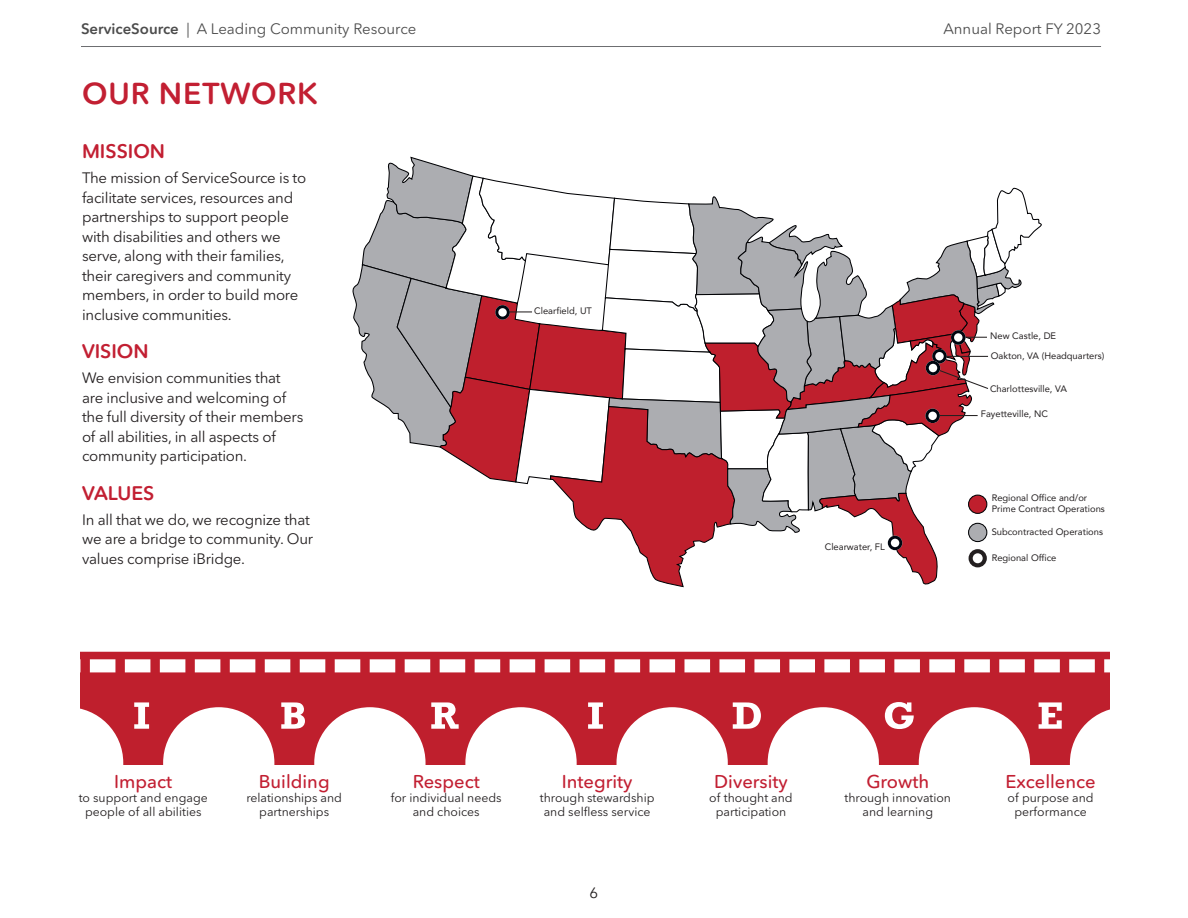
<style>
.page{position:relative;width:1188px;height:918px;background:#fff}
.page>*{position:absolute;margin:0;border:0;box-sizing:border-box;transform-origin:0 0}
.t1{font:600 30px "Avenir Next Rounded Pro";letter-spacing:.03em;color:#c21f32}
.t2{font:600 19.5px "Avenir Next Rounded Pro";color:#c21f32}
.t3{font:500 18.45px "Avenir Next Rounded Pro";color:#c21f32}
.t4{font:15px/19.5px "Avenir Next Rounded Pro";letter-spacing:-.015em;color:#231f20}
.t5{font:15px "Avenir Next Rounded Pro";color:#4c4c4c}
.t6{font:12.3px/14.2px "Avenir Next Rounded Pro";color:#231f20;text-align:center}
.t7{font:9.3px/11.2px "Avenir";color:#231f20}
.s1{font-weight:600}
</style>
<div class="page">
<svg style="left:353px;top:156px;width:689px;height:431px"></svg>
<svg style="left:80px;top:652px;width:1030px;height:113px;fill:#bf1f2d"></svg>
<svg style="left:134px;top:702px;width:15px;height:27px"></svg>
<svg style="left:281px;top:702px;width:24px;height:27px"></svg>
<svg style="left:431px;top:702px;width:28px;height:27px"></svg>
<svg style="left:588px;top:702px;width:15px;height:27px"></svg>
<svg style="left:1039px;top:702px;width:23px;height:27px"></svg>
<svg style="left:885px;top:702px;width:29px;height:27px"></svg>
<svg style="left:733px;top:702px;width:28px;height:27px"></svg>
<hr style="left:81px;top:46px;width:1020px;height:1px;background:#6c6d70">
<p class="t5" style="left:81px;top:20px;width:337px"><span class="s1">ServiceSource</span> | A Leading Community Resource</p>
<p class="t5" style="left:943px;top:20px;width:159px">Annual Report FY 2023</p>
<h1 class="t1" style="left:82px;top:75px;width:237px">OUR NETWORK</h1>
<h2 class="t2" style="left:82px;top:139px;width:85px">MISSION</h2>
<p class="t4" style="left:82px;top:168px;width:226px">The mission of ServiceSource is to facilitate services, resources and partnerships to support people with disabilities and others we serve, along with their families, their caregivers and community members, in order to build more inclusive communities.</p>
<h2 class="t2" style="left:82px;top:340px;width:68px">VISION</h2>
<p class="t4" style="left:82px;top:368px;width:223px">We envision communities that are inclusive and welcoming of the full diversity of their members of all abilities, in all aspects of community participation.</p>
<h2 class="t2" style="left:82px;top:481px;width:74px">VALUES</h2>
<p class="t4" style="left:82px;top:510px;width:233px">In all that we do, we recognize that we are a bridge to community. Our values comprise iBridge.</p>
<p class="t7" style="left:534px;top:305px;width:59px">Clearfield, UT</p>
<p class="t7" style="left:825px;top:541px;width:61px">Clearwater, FL</p>
<p class="t7" style="left:990px;top:330px;width:67px">New Castle, DE</p>
<p class="t7" style="left:991px;top:350px;width:115px">Oakton, VA (Headquarters)</p>
<p class="t7" style="left:990px;top:383px;width:79px">Charlottesville, VA</p>
<p class="t7" style="left:981px;top:408px;width:69px">Fayetteville, NC</p>
<p class="t7" style="left:992px;top:492px;width:115px">Regional Office and/or<br>Prime Contract Operations</p>
<p class="t7" style="left:992px;top:526px;width:113px">Subcontracted Operations</p>
<p class="t7" style="left:992px;top:552px;width:66px">Regional Office</p>
<p class="t3" style="left:114px;top:770px;width:60px">Impact</p>
<p class="t6" style="left:79px;top:790px;width:131px">to support and engage people of all abilities</p>
<p class="t3" style="left:259px;top:770px;width:72px">Building</p>
<p class="t6" style="left:246px;top:790px;width:97px">relationships and partnerships</p>
<p class="t3" style="left:413px;top:770px;width:69px">Respect</p>
<p class="t6" style="left:391px;top:790px;width:112px">for individual needs and choices</p>
<p class="t3" style="left:562px;top:770px;width:72px">Integrity</p>
<p class="t6" style="left:540px;top:790px;width:116px">through stewardship and selfless service</p>
<p class="t4" style="left:590px;top:883px;width:10px">6</p>
<p class="t3" style="left:714px;top:770px;width:75px">Diversity</p>
<p class="t6" style="left:709px;top:790px;width:85px">of thought and participation</p>
<p class="t3" style="left:866px;top:770px;width:64px">Growth</p>
<p class="t6" style="left:844px;top:790px;width:108px">through innovation and learning</p>
<p class="t3" style="left:1005px;top:770px;width:92px">Excellence</p>
<p class="t6" style="left:1008px;top:790px;width:88px">of purpose and performance</p>
</div>
